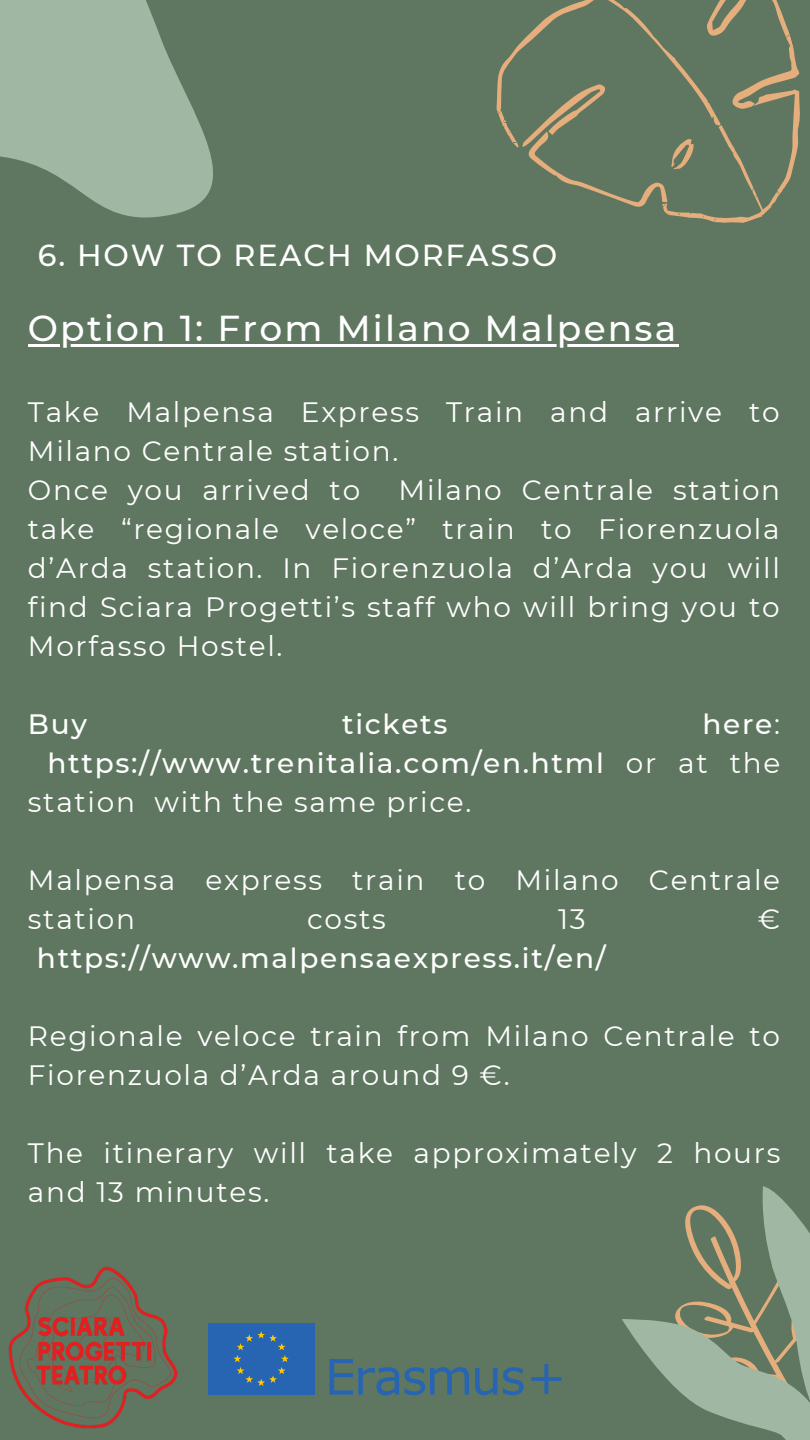
<style>
.page{position:relative;width:810px;height:1440px;background:#5f7760}
.page>*{position:absolute;margin:0;border:0;box-sizing:border-box;transform-origin:0 0}
.t1{font:500 36px "Montserrat";letter-spacing:.06em;color:#fff}
.t2{font:500 30.3px "Montserrat";letter-spacing:.06em;color:#fff}
.t3{font:28px/39px "Montserrat";letter-spacing:.06em;color:#fff}
.t4{font:500 28px "Montserrat";letter-spacing:.06em;color:#fff}
.s1{font-weight:400}
</style>
<div class="page">
<svg style="left:0;top:0;width:213px;height:218px;fill:#a0b7a3"></svg>
<svg style="left:496px;top:0;width:304px;height:223px"></svg>
<svg style="left:622px;top:1186px;width:188px;height:254px"></svg>
<img style="left:8px;top:1266px;width:170px;height:163px">
<hr style="left:28px;top:344px;width:650px;height:3px;background:#fff">
<svg style="left:329px;top:1359px;width:140px;height:36px"></svg>
<svg style="left:475px;top:1368px;width:22px;height:27px"></svg>
<svg style="left:503px;top:1367px;width:21px;height:28px"></svg>
<svg style="left:531px;top:1364px;width:30px;height:30px"></svg>
<div style="left:208px;top:1323px;width:107px;height:72px;background:#2765b2"></div>
<svg style="left:234px;top:1331px;width:55px;height:55px"></svg>
<p class="t2" style="left:38px;top:236px;width:521px">6. HOW TO REACH MORFASSO</p>
<p class="t1" style="left:28px;top:307px;width:650px">Option 1: From Milano Malpensa</p>
<p class="t3" style="left:28px;top:393px;width:753px">Take Malpensa Express Train and arrive to<br>Milano Centrale station.<br>Once you arrived to</p>
<p class="t3" style="left:28px;top:471px;width:754px;text-align:justify;text-indent:371px">Milano Centrale station take “regionale veloce” train to Fiorenzuola d’Arda station. In Fiorenzuola d’Arda you will find Sciara Progetti’s staff who will bring you to Morfasso Hostel.</p>
<p class="t4" style="left:28px;top:707px;width:61px">Buy</p>
<p class="t4" style="left:342px;top:707px;width:107px">tickets</p>
<p class="t4" style="left:703px;top:707px;width:79px">here<span class="s1">:</span></p>
<p class="t4" style="left:47px;top:746px;width:734px">https://www.trenitalia.com/en.html <span class="s1">or at the</span></p>
<p class="t3" style="left:28px;top:783px;width:445px">station with the same price.</p>
<p class="t3" style="left:28px;top:861px;width:754px">Malpensa express train to Milano Centrale station</p>
<p class="t3" style="left:307px;top:900px;width:80px">costs</p>
<p class="t3" style="left:558px;top:900px;width:29px">13</p>
<p class="t3" style="left:758px;top:900px;width:24px">€</p>
<p class="t4" style="left:37px;top:941px;width:570px">https://www.malpensaexpress.it/en/</p>
<p class="t3" style="left:28px;top:1017px;width:754px">Regionale veloce train from Milano Centrale to<br>Fiorenzuola d’Arda around 9 €.</p>
<p class="t3" style="left:28px;top:1134px;width:754px">The itinerary will take approximately 2 hours and 13 minutes.</p>
</div>
